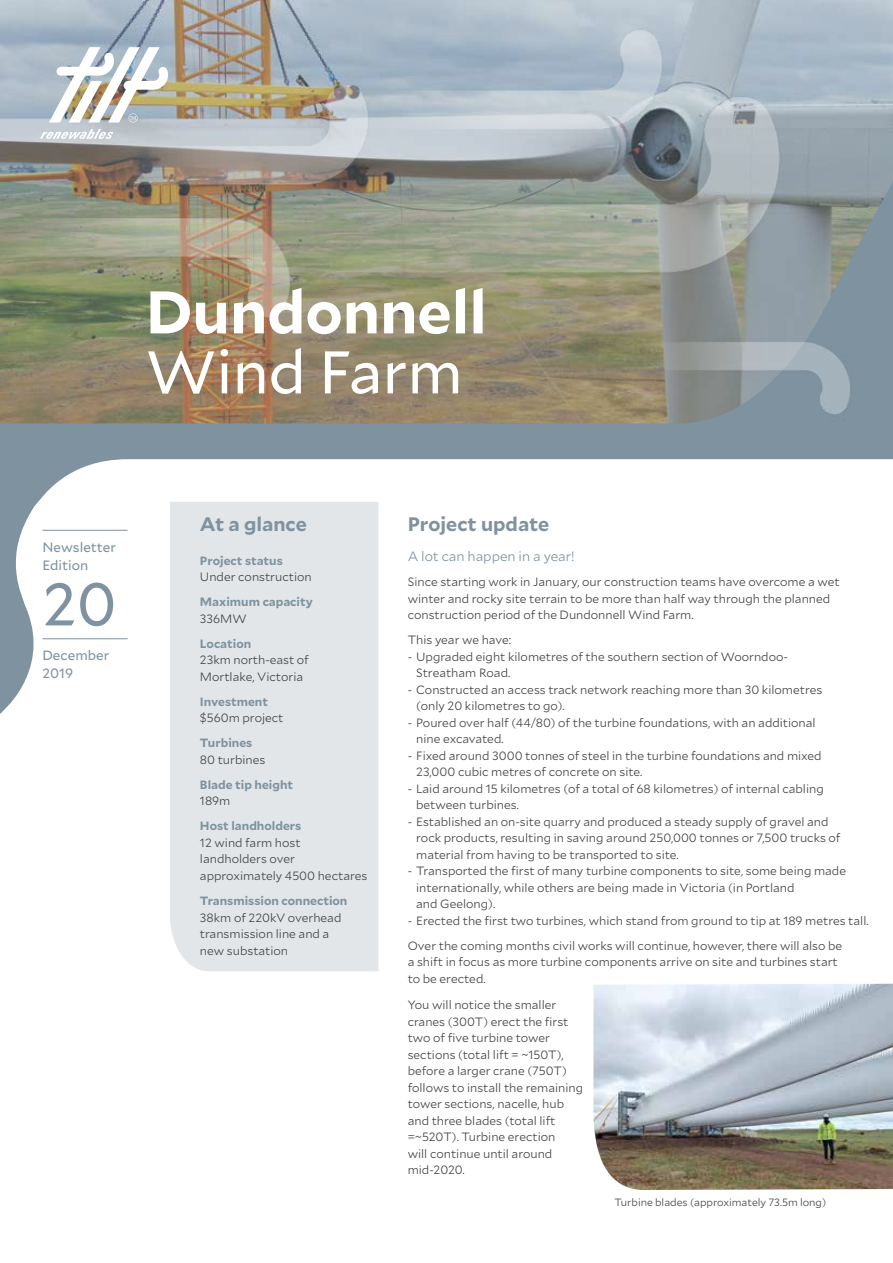
<style>
.page{position:relative;width:893px;height:1263px;background:#fff}
.page>*{position:absolute;margin:0;border:0;box-sizing:border-box;transform-origin:0 0}
.t1{font:700 60px "Mallory";color:#fff}
.t2{font:60px "Mallory";color:#fff}
.t3{font:60px "Mallory";color:#7e929f}
.t4{font:700 19.5px "Mallory";color:#7e929f}
.t5{font:13.5px/18px "Mallory";color:#7e929f}
.t6{font:300 13.5px "Mallory";color:#7e929f}
.t7{font:300 12px/16.5px "Mallory";color:#414042}
.t8{font:700 12px "Mallory";color:#7e929f}
.t9{font:300 10.5px "Mallory";color:#414042}
</style>
<div class="page">
<div style="left:170px;top:714px;width:208px;height:257px;background:#e3e6e9"></div>
<svg style="left:0;top:444px;width:893px;height:270px"></svg>
<hr style="left:42px;top:530px;width:86px;height:1px;background:#7e929f">
<hr style="left:42px;top:638px;width:86px;height:1px;background:#7e929f">
<img style="left:0;top:0;width:893px;height:444px">
<img style="left:593px;top:984px;width:300px;height:206px">
<svg style="left:41px;top:129px;width:72px;height:10px"></svg>
<img style="left:49px;top:47px;width:119px;height:76px">
<h1 class="t1" style="left:146px;top:267px;width:343px">Dundonnell</h1>
<h1 class="t2" style="left:146px;top:329px;width:318px">Wind Farm</h1>
<p class="t5" style="left:42px;top:537px;width:75px">Newsletter<br>Edition</p>
<h1 class="t3" style="left:42px;top:561px;width:76px">20</h1>
<p class="t5" style="left:42px;top:646px;width:68px">December<br>2019</p>
<h2 class="t4" style="left:200px;top:510px;width:108px">At a glance</h2>
<p class="t8" style="left:200px;top:552px;width:84px">Project status</p>
<p class="t7" style="left:200px;top:568px;width:113px">Under construction</p>
<p class="t8" style="left:200px;top:593px;width:114px">Maximum capacity</p>
<p class="t7" style="left:200px;top:610px;width:48px">336MW</p>
<p class="t8" style="left:200px;top:635px;width:53px">Location</p>
<p class="t7" style="left:200px;top:651px;width:110px">23km north-east of<br>Mortlake, Victoria</p>
<p class="t8" style="left:200px;top:693px;width:70px">Investment</p>
<p class="t7" style="left:200px;top:709px;width:85px">$560m project</p>
<p class="t8" style="left:200px;top:734px;width:54px">Turbines</p>
<p class="t7" style="left:200px;top:751px;width:67px">80 turbines</p>
<p class="t8" style="left:200px;top:776px;width:95px">Blade tip height</p>
<p class="t7" style="left:200px;top:792px;width:32px">189m</p>
<p class="t8" style="left:200px;top:817px;width:103px">Host landholders</p>
<p class="t7" style="left:200px;top:834px;width:169px">12 wind farm host landholders over approximately 4500 hectares</p>
<p class="t8" style="left:200px;top:892px;width:149px">Transmission connection</p>
<p class="t7" style="left:200px;top:908px;width:143px">38km of 220kV overhead transmission line and a new substation</p>
<h2 class="t4" style="left:408px;top:510px;width:143px">Project update</h2>
<p class="t6" style="left:408px;top:546px;width:168px">A lot can happen in a year!</p>
<p class="t7" style="left:408px;top:573px;width:433px">Since starting work in January, our construction teams have overcome a wet winter and rocky site terrain to be more than half way through the planned construction period of the Dundonnell Wind Farm.</p>
<p class="t7" style="left:408px;top:631px;width:105px">This year we have:</p>
<p class="t7" style="left:416px;top:648px;width:373px;text-indent:-9px">- Upgraded eight kilometres of the southern section of Woorndoo-<br>Streatham Road.</p>
<p class="t7" style="left:416px;top:681px;width:408px;text-indent:-9px">- Constructed an access track network reaching more than 30 kilometres (only 20 kilometres to go).</p>
<p class="t7" style="left:416px;top:714px;width:401px;text-indent:-9px">- Poured over half (44/80) of the turbine foundations, with an additional nine excavated.</p>
<p class="t7" style="left:416px;top:747px;width:407px;text-indent:-9px">- Fixed around 3000 tonnes of steel in the turbine foundations and mixed<br>23,000 cubic metres of concrete on site.</p>
<p class="t7" style="left:416px;top:780px;width:409px;text-indent:-9px">- Laid around 15 kilometres (of a total of 68 kilometres) of internal cabling between turbines.</p>
<p class="t7" style="left:416px;top:813px;width:426px;text-indent:-9px">- Established an on-site quarry and produced a steady supply of gravel and rock products, resulting in saving around 250,000 tonnes or 7,500 trucks of material from having to be transported to site.</p>
<p class="t7" style="left:416px;top:862px;width:431px;text-indent:-9px">- Transported the first of many turbine components to site, some being made internationally, while others are being made in Victoria (in Portland<br>and Geelong).</p>
<p class="t7" style="left:408px;top:907px;width:462px;line-height:25px">- Erected the first two turbines, which stand from ground to tip at 189 metres tall.<br>Over the coming months civil works will continue, however, there will also be</p>
<p class="t7" style="left:408px;top:953px;width:432px">a shift in focus as more turbine components arrive on site and turbines start to be erected.</p>
<p class="t7" style="left:408px;top:996px;width:177px">You will notice the smaller cranes (300T) erect the first two of five turbine tower sections (total lift = ~150T), before a larger crane (750T) follows to install the remaining tower sections, nacelle, hub and three blades (total lift =~520T). Turbine erection<br>will continue until around mid-2020.</p>
<p class="t9" style="left:614px;top:1194px;width:213px">Turbine blades (approximately 73.5m long)</p>
</div>
